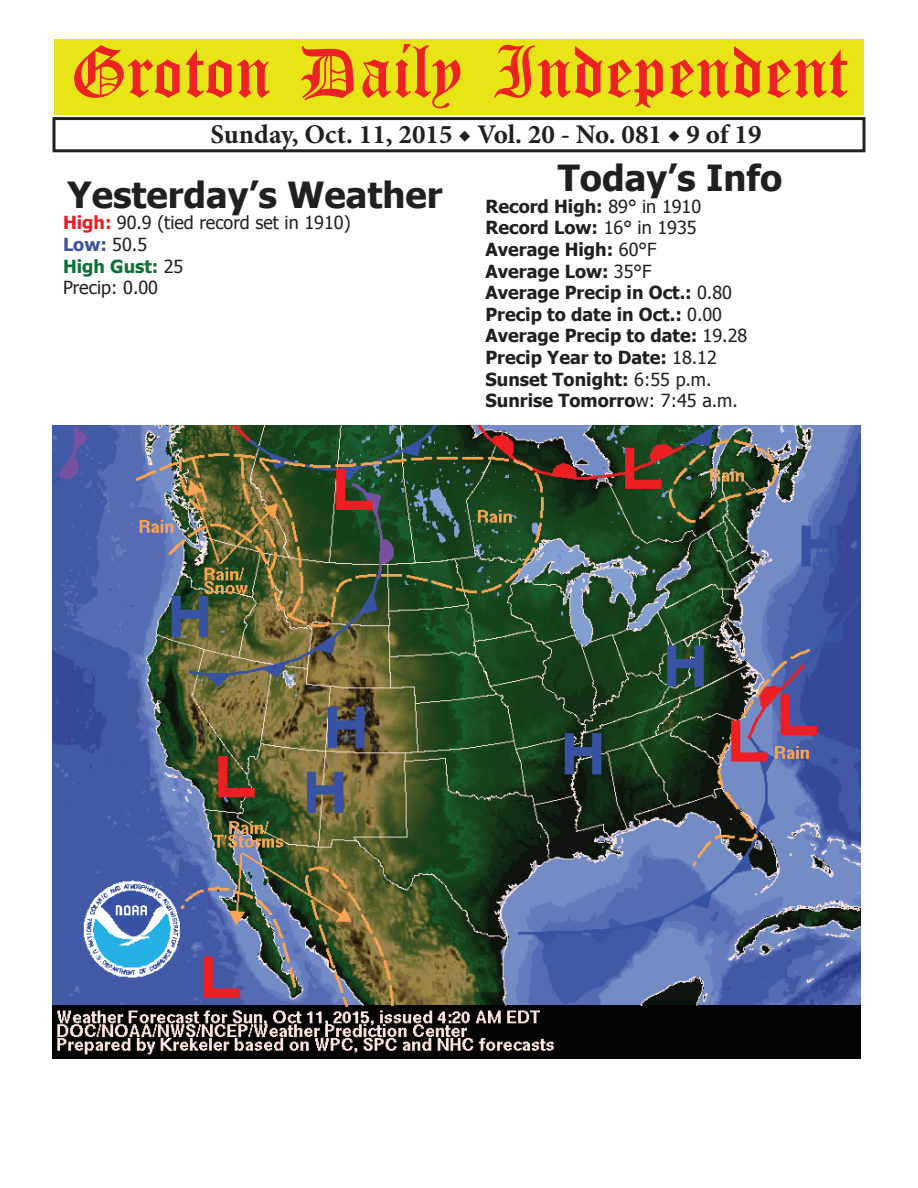
<style>
.page{position:relative;width:918px;height:1188px;background:#fff}
.page>*{position:absolute;margin:0;border:0;box-sizing:border-box;transform-origin:0 0}
.t1{font:54px "Old English Five";color:#ee2123}
.t2{font:700 36px "Tahoma";color:#231f20}
.t3{font:700 27px "Minion Pro";color:#231f20}
.t4{font:700 18px/21.6px "Tahoma";color:#231f20}
.t5{font:18px/21.6px "Tahoma";color:#231f20}
.s1{font-weight:700;color:#ee1d23}
.s2{font-weight:700;color:#3a53a3}
.s3{font-weight:700;color:#106e38}
.s4{font-weight:400}
</style>
<div class="page">
<div style="left:52px;top:117px;width:814px;height:35px;border:3px solid #231f20"></div>
<div style="left:54px;top:40px;width:810px;height:75px;background:#e7e515"></div>
<img style="left:52px;top:426px;width:809px;height:632px">
<h1 class="t1" style="left:70px;top:47px;width:779px">Groton Daily Independent</h1>
<h3 class="t3" style="left:211px;top:116px;width:552px">Sunday, Oct. 11, 2015 ◆ Vol. 20 - No. 081 ◆ 9 of 19</h3>
<h2 class="t2" style="left:68px;top:169px;width:376px">Yesterday’s Weather</h2>
<p class="t5" style="left:63px;top:211px;width:289px"><span class="s1">High:</span> 90.9 (tied record set in 1910)<br><span class="s2">Low:</span> 50.5<br><span class="s3">High Gust:</span> 25<br>Precip: 0.00</p>
<h2 class="t2" style="left:558px;top:153px;width:226px">Today’s Info</h2>
<p class="t4" style="left:485px;top:194px;width:263px">Record High: <span class="s4">89° in 1910<br></span>Record Low: <span class="s4">16° in 1935<br></span>Average High: <span class="s4">60°F<br></span>Average Low: <span class="s4">35°F<br></span>Average Precip in Oct.: <span class="s4">0.80<br></span>Precip to date in Oct.: <span class="s4">0.00<br></span>Average Precip to date: <span class="s4">19.28<br></span>Precip Year to Date: <span class="s4">18.12<br></span>Sunset Tonight: <span class="s4">6:55 p.m.<br></span>Sunrise Tomorro<span class="s4">w: 7:45 a.m.</span></p>
</div>
